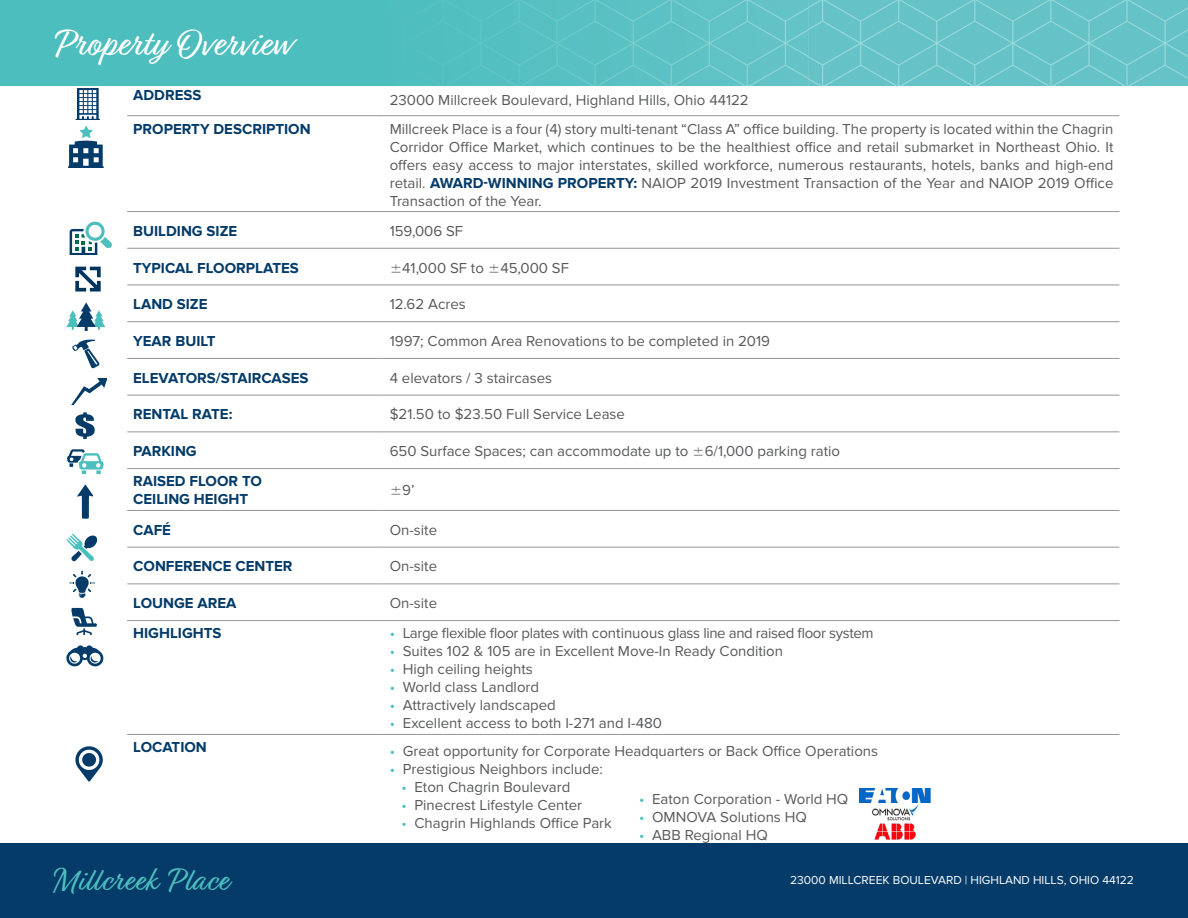
<style>
.page{position:relative;width:1188px;height:918px;background:#fff}
.page>*{position:absolute;margin:0;border:0;box-sizing:border-box;transform-origin:0 0}
.t1{font:39px "Relation Two";color:#fff}
.t2{font:33px "Relation Two";letter-spacing:.015em;color:#4dbebe}
.t3{font:15px/18px "Proxima Nova";color:#58595b;text-align:justify}
.t4{font:700 15px/18px "Proxima Nova";color:#043b69}
.t5{font:15px "Proxima Nova";letter-spacing:-.025em;color:#58595b}
.t6{font:12px "Proxima Nova";color:#fff}
.s1{font-weight:700;color:#043b69}
.s2{font-family:"Futura BT";font-weight:300}
.s3{color:#4dbebe}
</style>
<div class="page">
<div style="left:0;top:844px;width:1188px;height:74px;background:#043b69"></div>
<div style="left:0;top:0;width:1188px;height:86px;background:#4dbebe"></div>
<svg style="left:437px;top:0;width:751px;height:86px"></svg>
<hr style="left:127px;top:115px;width:257px;height:1px;background:#939598">
<hr style="left:384px;top:115px;width:735px;height:1px;background:#939598">
<hr style="left:127px;top:211px;width:257px;height:1px;background:#939598">
<hr style="left:384px;top:211px;width:735px;height:1px;background:#939598">
<hr style="left:127px;top:248px;width:257px;height:1px;background:#939598">
<hr style="left:384px;top:248px;width:735px;height:1px;background:#939598">
<hr style="left:127px;top:285px;width:257px;height:1px;background:#939598">
<hr style="left:384px;top:285px;width:735px;height:1px;background:#939598">
<hr style="left:127px;top:321px;width:257px;height:1px;background:#939598">
<hr style="left:384px;top:321px;width:735px;height:1px;background:#939598">
<hr style="left:127px;top:358px;width:257px;height:1px;background:#939598">
<hr style="left:384px;top:358px;width:735px;height:1px;background:#939598">
<hr style="left:127px;top:395px;width:257px;height:1px;background:#939598">
<hr style="left:384px;top:395px;width:735px;height:1px;background:#939598">
<hr style="left:127px;top:432px;width:257px;height:1px;background:#939598">
<hr style="left:384px;top:432px;width:735px;height:1px;background:#939598">
<hr style="left:127px;top:468px;width:257px;height:1px;background:#939598">
<hr style="left:384px;top:468px;width:735px;height:1px;background:#939598">
<hr style="left:127px;top:510px;width:257px;height:1px;background:#939598">
<hr style="left:384px;top:510px;width:735px;height:1px;background:#939598">
<hr style="left:127px;top:547px;width:257px;height:1px;background:#939598">
<hr style="left:384px;top:547px;width:735px;height:1px;background:#939598">
<hr style="left:127px;top:584px;width:257px;height:1px;background:#939598">
<hr style="left:384px;top:584px;width:735px;height:1px;background:#939598">
<hr style="left:127px;top:620px;width:257px;height:1px;background:#939598">
<hr style="left:384px;top:620px;width:735px;height:1px;background:#939598">
<hr style="left:127px;top:734px;width:257px;height:1px;background:#939598">
<hr style="left:384px;top:734px;width:735px;height:1px;background:#939598">
<svg style="left:75px;top:746px;width:28px;height:36px"></svg>
<svg style="left:76px;top:88px;width:24px;height:31px"></svg>
<svg style="left:66px;top:534px;width:31px;height:27px"></svg>
<svg style="left:66px;top:302px;width:39px;height:28px"></svg>
<svg style="left:66px;top:645px;width:37px;height:21px"></svg>
<svg style="left:70px;top:571px;width:24px;height:26px"></svg>
<svg style="left:72px;top:340px;width:27px;height:28px"></svg>
<svg style="left:68px;top:126px;width:35px;height:42px"></svg>
<svg style="left:75px;top:412px;width:20px;height:26px"></svg>
<svg style="left:77px;top:485px;width:16px;height:33px"></svg>
<svg style="left:67px;top:449px;width:37px;height:25px"></svg>
<svg style="left:71px;top:608px;width:25px;height:27px"></svg>
<svg style="left:75px;top:267px;width:26px;height:25px"></svg>
<svg style="left:70px;top:222px;width:41px;height:33px"></svg>
<svg style="left:71px;top:378px;width:36px;height:27px"></svg>
<img style="left:860px;top:788px;width:71px;height:14px">
<img style="left:872px;top:804px;width:47px;height:16px">
<img style="left:875px;top:823px;width:41px;height:16px">
<h1 class="t1" style="left:54px;top:18px;width:238px">Property Overview</h1>
<p class="t4" style="left:133px;top:86px;width:70px">ADDRESS</p>
<p class="t3" style="left:390px;top:91px;width:361px">23000 Millcreek Boulevard, Highland Hills, Ohio 44122</p>
<p class="t4" style="left:133px;top:120px;width:179px">PROPERTY DESCRIPTION</p>
<p class="t3" style="left:390px;top:120px;width:725px">Millcreek Place is a four (4) story multi-tenant “Class A” office building. The property is located within the Chagrin Corridor Office Market, which continues to be the healthiest office and retail submarket in Northeast Ohio. It offers easy access to major interstates, skilled workforce, numerous restaurants, hotels, banks and high-end retail. <span class="s1">AWARD-WINNING PROPERTY:</span> NAIOP 2019 Investment Transaction of the Year and NAIOP 2019 Office Transaction of the Year.</p>
<p class="t4" style="left:133px;top:222px;width:106px">BUILDING SIZE</p>
<p class="t3" style="left:390px;top:222px;width:75px">159,006 SF</p>
<p class="t4" style="left:133px;top:259px;width:167px">TYPICAL FLOORPLATES</p>
<p class="t3" style="left:390px;top:259px;width:181px"><span class="s2">±</span>41,000 SF to <span class="s2">±</span>45,000 SF</p>
<p class="t4" style="left:133px;top:296px;width:76px">LAND SIZE</p>
<p class="t3" style="left:390px;top:296px;width:78px">12.62 Acres</p>
<p class="t4" style="left:133px;top:332px;width:84px">YEAR BUILT</p>
<p class="t3" style="left:390px;top:332px;width:382px">1997; Common Area Renovations to be completed in 2019</p>
<p class="t4" style="left:133px;top:369px;width:177px">ELEVATORS/STAIRCASES</p>
<p class="t3" style="left:390px;top:369px;width:164px">4 elevators / 3 staircases</p>
<p class="t4" style="left:133px;top:406px;width:101px">RENTAL RATE:</p>
<p class="t3" style="left:390px;top:406px;width:237px">$21.50 to $23.50 Full Service Lease</p>
<p class="t4" style="left:133px;top:442px;width:65px">PARKING</p>
<p class="t3" style="left:390px;top:442px;width:452px">650 Surface Spaces; can accommodate up to <span class="s2">±</span>6/1,000 parking ratio</p>
<p class="t4" style="left:133px;top:473px;width:130px">RAISED FLOOR TO<br>CEILING HEIGHT</p>
<p class="t3" style="left:390px;top:482px;width:26px"><span class="s2">±</span>9’</p>
<p class="t4" style="left:133px;top:521px;width:39px">CAFÉ</p>
<p class="t3" style="left:390px;top:521px;width:49px">On-site</p>
<p class="t4" style="left:133px;top:558px;width:161px">CONFERENCE CENTER</p>
<p class="t3" style="left:390px;top:558px;width:49px">On-site</p>
<p class="t4" style="left:133px;top:594px;width:105px">LOUNGE AREA</p>
<p class="t3" style="left:390px;top:594px;width:49px">On-site</p>
<p class="t4" style="left:133px;top:625px;width:90px">HIGHLIGHTS</p>
<p class="t5" style="left:390px;top:625px;width:485px"><span class="s3">•</span> Large flexible floor plates with continuous glass line and raised floor system</p>
<p class="t3" style="left:390px;top:643px;width:395px"><span class="s3">•</span> Suites 102 &amp; 105 are in Excellent Move-In Ready Condition</p>
<p class="t3" style="left:390px;top:661px;width:145px"><span class="s3">•</span> High ceiling heights</p>
<p class="t3" style="left:390px;top:679px;width:151px"><span class="s3">•</span> World class Landlord</p>
<p class="t3" style="left:390px;top:697px;width:168px"><span class="s3">•</span> Attractively landscaped</p>
<p class="t3" style="left:390px;top:715px;width:274px"><span class="s3">•</span> Excellent access to both I-271 and I-480</p>
<p class="t4" style="left:133px;top:739px;width:75px">LOCATION</p>
<p class="t3" style="left:390px;top:742px;width:490px"><span class="s3">•</span> Great opportunity for Corporate Headquarters or Back Office Operations</p>
<p class="t3" style="left:390px;top:760px;width:215px"><span class="s3">•</span> Prestigious Neighbors include:</p>
<p class="t3" style="left:401px;top:778px;width:171px"><span class="s3">•</span> Eton Chagrin Boulevard</p>
<p class="t3" style="left:401px;top:796px;width:182px"><span class="s3">•</span> Pinecrest Lifestyle Center</p>
<p class="t3" style="left:401px;top:814px;width:212px"><span class="s3">•</span> Chagrin Highlands Office Park</p>
<p class="t3" style="left:639px;top:791px;width:211px"><span class="s3">•</span> Eaton Corporation - World HQ</p>
<p class="t3" style="left:639px;top:826px;width:130px"><span class="s3">•</span> ABB Regional HQ</p>
<p class="t3" style="left:639px;top:808px;width:169px"><span class="s3">•</span> OMNOVA Solutions HQ</p>
<h2 class="t2" style="left:54px;top:859px;width:175px">Millcreek Place</h2>
<p class="t6" style="left:790px;top:873px;width:345px">23000 MILLCREEK BOULEVARD | HIGHLAND HILLS, OHIO 44122</p>
</div>
